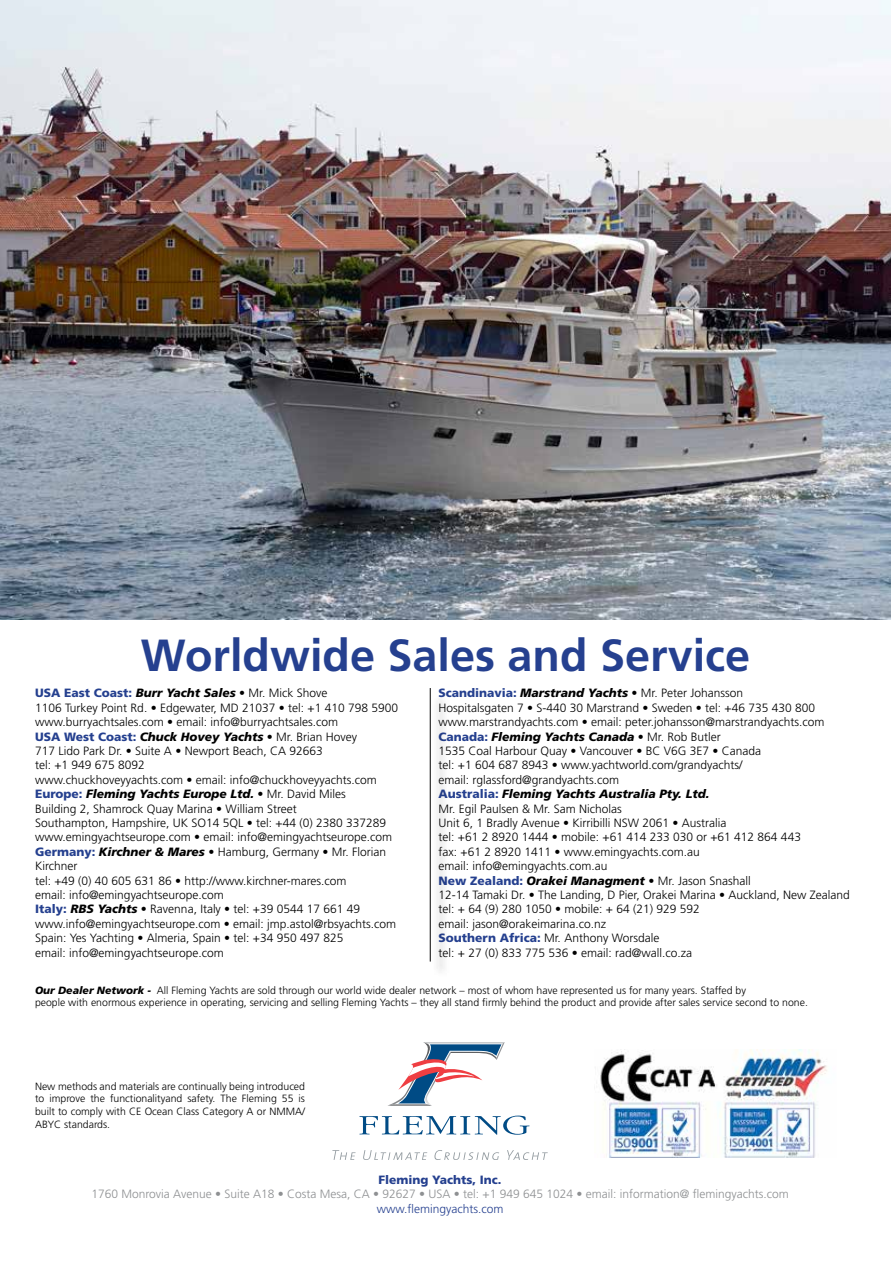
<style>
.page{position:relative;width:891px;height:1269px;background:#fff}
.page>*{position:absolute;margin:0;border:0;box-sizing:border-box;transform-origin:0 0}
.t1{font:700 45px "Frutiger";color:#25408f}
.t2{font:300 12px/14.4px "Frutiger";color:#000}
.t3{font:300 12px "Frutiger";color:#8e9092}
.t4{font:300 12px "Frutiger";color:#25408f}
.t5{font:900 12px "Frutiger";color:#25408f}
.t6{font:300 10.5px/12.6px "Frutiger";color:#000}
.s1{font-weight:900;color:#25408f}
.s2{font-weight:900;font-style:italic}
</style>
<div class="page">
<svg style="left:388px;top:1042px;width:117px;height:64px"></svg>
<svg style="left:359px;top:1116px;width:171px;height:19px"></svg>
<svg style="left:332px;top:1150px;width:24px;height:10px"></svg>
<svg style="left:363px;top:1150px;width:64px;height:10px"></svg>
<svg style="left:434px;top:1150px;width:65px;height:10px"></svg>
<svg style="left:507px;top:1150px;width:41px;height:10px"></svg>
<div style="left:432px;top:692px;width:17px;height:287px;background:#f5f5f5"></div>
<hr style="left:430px;top:688px;width:1px;height:274px;background:#000">
<img style="left:0;top:0;width:891px;height:620px">
<img style="left:600px;top:1049px;width:227px;height:108px">
<h1 class="t1" style="left:141px;top:629px;width:611px">Worldwide Sales and Service</h1>
<p class="t2" style="left:35px;top:686px;width:365px"><span class="s1">USA East Coast:</span> <span class="s2">Burr Yacht Sales</span> • Mr. Mick Shove<br>1106 Turkey Point Rd. • Edgewater, MD 21037 • tel: +1 410 798 5900 www.burryachtsales.com • email: info@burryachtsales.com<br><span class="s1">USA West Coast:</span> <span class="s2">Chuck Hovey Yachts</span> • Mr. Brian Hovey<br>717 Lido Park Dr. • Suite A • Newport Beach, CA 92663<br>tel: +1 949 675 8092<br>www.chuckhoveyyachts.com • email: info@chuckhoveyyachts.com <span class="s1">Europe:</span> <span class="s2">Fleming Yachts Europe Ltd.</span> • Mr. David Miles<br>Building 2, Shamrock Quay Marina • William Street<br>Southampton, Hampshire, UK SO14 5QL • tel: +44 (0) 2380 337289 www.emingyachtseurope.com • email: info@emingyachtseurope.com <span class="s1">Germany:</span> <span class="s2">Kirchner &amp; Mares</span> • Hamburg, Germany • Mr. Florian Kirchner<br>tel: +49 (0) 40 605 631 86 • http://www.kirchner-mares.com<br>email: info@emingyachtseurope.com<br><span class="s1">Italy:</span> <span class="s2">RBS Yachts</span> • Ravenna, Italy • tel: +39 0544 17 661 49 www.info@emingyachtseurope.com • email: jmp.astol@rbsyachts.com Spain: Yes Yachting • Almeria, Spain • tel: +34 950 497 825<br>email: info@emingyachtseurope.com</p>
<p class="t2" style="left:439px;top:686px;width:413px"><span class="s1">Scandinavia:</span> <span class="s2">Marstrand Yachts</span> • Mr. Peter Johansson<br>Hospitalsgaten 7 • S-440 30 Marstrand • Sweden • tel: +46 735 430 800 www.marstrandyachts.com • email: peter.johansson@marstrandyachts.com <span class="s1">Canada:</span> <span class="s2">Fleming Yachts Canada</span> • Mr. Rob Butler<br>1535 Coal Harbour Quay • Vancouver • BC V6G 3E7 • Canada<br>tel: +1 604 687 8943 • www.yachtworld.com/grandyachts/<br>email: rglassford@grandyachts.com<br><span class="s1">Australia:</span> <span class="s2">Fleming Yachts Australia Pty. Ltd.<br></span>Mr. Egil Paulsen &amp; Mr. Sam Nicholas<br>Unit 6, 1 Bradly Avenue • Kirribilli NSW 2061 • Australia<br>tel: +61 2 8920 1444 • mobile: +61 414 233 030 or +61 412 864 443<br>fax: +61 2 8920 1411 • www.emingyachts.com.au<br>email: info@emingyachts.com.au<br><span class="s1">New Zealand:</span> <span class="s2">Orakei Managment</span> • Mr. Jason Snashall<br>12-14 Tamaki Dr. • The Landing, D Pier, Orakei Marina • Auckland, New Zealand tel: + 64 (9) 280 1050 • mobile: + 64 (21) 929 592<br>email: jason@orakeimarina.co.nz<br><span class="s1">Southern Africa:</span> Mr. Anthony Worsdale<br>tel: + 27 (0) 833 775 536 • email: rad@wall.co.za</p>
<p class="t6" style="left:35px;top:984px;width:774px"><span class="s2">Our Dealer Network -</span> All Fleming Yachts are sold through our world wide dealer network – most of whom have represented us for many years. Staffed by<br>people with enormous experience in operating, servicing and selling Fleming Yachts – they all stand firmly behind the product and provide after sales service second to none.</p>
<p class="t6" style="left:35px;top:1080px;width:272px;text-align:justify">New methods and materials are continually being introduced to improve the functionalityand safety. The Fleming 55 is built to comply with CE Ocean Class Category A or NMMA/ ABYC standards.</p>
<p class="t5" style="left:379px;top:1173px;width:124px">Fleming Yachts, Inc.</p>
<p class="t3" style="left:91px;top:1188px;width:699px">1760 Monrovia Avenue • Suite A18 • Costa Mesa, CA • 92627 • USA • tel: +1 949 645 1024 • email: information@ flemingyachts.com</p>
<p class="t4" style="left:377px;top:1202px;width:128px">www.flemingyachts.com</p>
</div>
